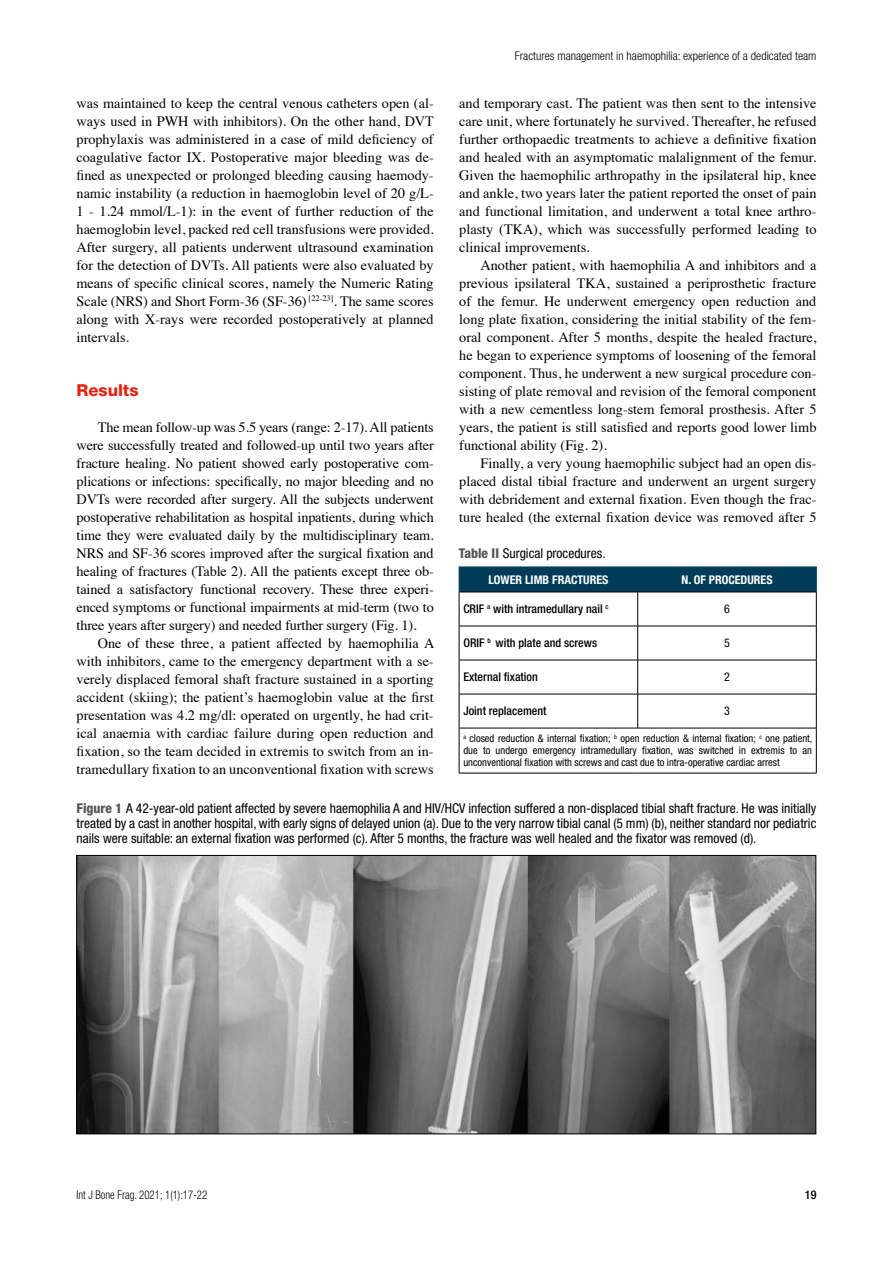
<style>
.page{position:relative;width:893px;height:1263px;background:#fff}
.page>*{position:absolute;margin:0;border:0;box-sizing:border-box;transform-origin:0 0}
.t1{font:800 16.5px "Helvetica Neue LT Std";color:#e42313}
.t2{font:14.25px/18px "Times";color:#000;text-align:justify}
.t3{font:condensed 13.5px/15px "Helvetica Neue LT Std";color:#000;text-align:justify}
.t4{font:500 condensed 12px "Helvetica Neue LT Std";color:#000}
.t5{font:300 condensed 12px "Helvetica Neue LT Std";color:#000}
.t6{font:700 condensed 12px "Helvetica Neue LT Std";color:#fff}
.t7{font:300 condensed 12px "Helvetica Neue LT Std";color:#000;scale:.9 1}
.t8{font:condensed 12px "Helvetica Neue LT Std";color:#000}
.t9{font:condensed 10.5px/12px "Helvetica Neue LT Std";color:#000;text-align:justify}
.s1{font-weight:800;color:#575756}
</style>
<div class="page">
<img style="left:79px;top:857px;width:735px;height:275px">
<hr style="left:459px;top:592px;width:179px;height:1px;background:#000">
<hr style="left:638px;top:592px;width:178px;height:1px;background:#000">
<hr style="left:637px;top:592px;width:1px;height:34px;background:#000">
<hr style="left:816px;top:592px;width:1px;height:34px;background:#000">
<hr style="left:637px;top:626px;width:1px;height:34px;background:#000">
<hr style="left:816px;top:626px;width:1px;height:34px;background:#000">
<hr style="left:637px;top:660px;width:1px;height:34px;background:#000">
<hr style="left:816px;top:660px;width:1px;height:34px;background:#000">
<hr style="left:637px;top:694px;width:1px;height:34px;background:#000">
<hr style="left:816px;top:694px;width:1px;height:34px;background:#000">
<hr style="left:816px;top:728px;width:1px;height:45px;background:#000">
<hr style="left:459px;top:592px;width:1px;height:34px;background:#000">
<hr style="left:459px;top:626px;width:1px;height:34px;background:#000">
<hr style="left:459px;top:660px;width:1px;height:34px;background:#000">
<hr style="left:459px;top:694px;width:1px;height:34px;background:#000">
<hr style="left:459px;top:728px;width:1px;height:45px;background:#000">
<hr style="left:459px;top:660px;width:179px;height:1px;background:#000">
<hr style="left:638px;top:660px;width:178px;height:1px;background:#000">
<hr style="left:459px;top:694px;width:179px;height:1px;background:#000">
<hr style="left:638px;top:694px;width:178px;height:1px;background:#000">
<hr style="left:459px;top:626px;width:179px;height:1px;background:#000">
<hr style="left:638px;top:626px;width:178px;height:1px;background:#000">
<hr style="left:459px;top:728px;width:179px;height:1px;background:#000">
<hr style="left:638px;top:728px;width:178px;height:1px;background:#000">
<hr style="left:459px;top:773px;width:179px;height:1px;background:#000">
<hr style="left:638px;top:773px;width:178px;height:1px;background:#000">
<svg style="left:459px;top:566px;width:358px;height:26px;background:#043e59"></svg>
<p class="t2" style="left:77px;top:93px;width:359px">was maintained to keep the central venous catheters open (al&shy;ways used in PWH with inhibitors). On the other hand, DVT prophylaxis was administered in a case of mild deficiency of coagulative factor IX. Postoperative major bleeding was de&shy;fined as unexpected or prolonged bleeding causing haemody&shy;namic instability (a reduction in haemoglobin level of 20 g/L-1 - 1.24 mmol/L-1): in the event of further reduction of the haemoglobin level, packed red cell transfusions were provided.<br>After surgery, all patients underwent ultrasound examination for the detection of DVTs. All patients were also evaluated by means of specific clinical scores, namely the Numeric Rating Scale (NRS) and Short Form-36 (SF-36) <sup>[22-23]</sup>. The same scores along with X-rays were recorded postoperatively at planned intervals.</p>
<p class="t1" style="left:77px;top:380px;width:64px">Results</p>
<p class="t2" style="left:77px;top:417px;width:359px;text-indent:21px">The mean follow-up was 5.5 years (range: 2-17). All patients were successfully treated and followed-up until two years after fracture healing. No patient showed early postoperative com&shy;plications or infections: specifically, no major bleeding and no DVTs were recorded after surgery. All the subjects underwent postoperative rehabilitation as hospital inpatients, during which time they were evaluated daily by the multidisciplinary team.<br>NRS and SF-36 scores improved after the surgical fixation and healing of fractures (Table 2). All the patients except three ob&shy;tained a satisfactory functional recovery. These three experi&shy;enced symptoms or functional impairments at mid-term (two to three years after surgery) and needed further surgery (Fig. 1).</p>
<p class="t2" style="left:77px;top:633px;width:359px;text-indent:21px">One of these three, a patient affected by haemophilia A with inhibitors, came to the emergency department with a se&shy;verely displaced femoral shaft fracture sustained in a sporting accident (skiing); the patient’s haemoglobin value at the first presentation was 4.2 mg/dl: operated on urgently, he had crit&shy;ical anaemia with cardiac failure during open reduction and fixation, so the team decided in extremis to switch from an in&shy;tramedullary fixation to an unconventional fixation with screws</p>
<p class="t5" style="left:515px;top:48px;width:303px">Fractures management in haemophilia: experience of a dedicated team</p>
<p class="t2" style="left:459px;top:93px;width:359px">and temporary cast. The patient was then sent to the intensive care unit, where fortunately he survived. Thereafter, he refused further orthopaedic treatments to achieve a definitive fixation and healed with an asymptomatic malalignment of the femur.<br>Given the haemophilic arthropathy in the ipsilateral hip, knee and ankle, two years later the patient reported the onset of pain and functional limitation, and underwent a total knee arthro&shy;plasty (TKA), which was successfully performed leading to clinical improvements.</p>
<p class="t2" style="left:459px;top:255px;width:359px;text-indent:21px">Another patient, with haemophilia A and inhibitors and a previous ipsilateral TKA, sustained a periprosthetic fracture of the femur. He underwent emergency open reduction and long plate fixation, considering the initial stability of the fem&shy;oral component. After 5 months, despite the healed fracture, he began to experience symptoms of loosening of the femoral component. Thus, he underwent a new surgical procedure con&shy;sisting of plate removal and revision of the femoral component with a new cementless long-stem femoral prosthesis. After 5 years, the patient is still satisfied and reports good lower limb functional ability (Fig. 2).</p>
<p class="t2" style="left:459px;top:453px;width:359px;text-indent:21px">Finally, a very young haemophilic subject had an open dis&shy;placed distal tibial fracture and underwent an urgent surgery with debridement and external fixation. Even though the frac&shy;ture healed (the external fixation device was removed after 5</p>
<p class="t3" style="left:459px;top:546px;width:148px"><span class="s1">Table II</span> Surgical procedures.</p>
<p class="t6" style="left:488px;top:572px;width:121px">LOWER LIMB FRACTURES</p>
<p class="t6" style="left:681px;top:572px;width:93px">N. OF PROCEDURES</p>
<p class="t4" style="left:463px;top:602px;width:147px">CRIF <sup>a</sup> with intramedullary nail <sup>c</sup></p>
<p class="t8" style="left:724px;top:602px;width:7px">6</p>
<p class="t4" style="left:463px;top:636px;width:135px">ORIF <sup>b</sup> with plate and screws</p>
<p class="t8" style="left:724px;top:636px;width:7px">5</p>
<p class="t4" style="left:463px;top:670px;width:76px">External fixation</p>
<p class="t8" style="left:724px;top:670px;width:7px">2</p>
<p class="t4" style="left:463px;top:704px;width:85px">Joint replacement</p>
<p class="t8" style="left:724px;top:704px;width:7px">3</p>
<p class="t9" style="left:463px;top:732px;width:351px"><sup>a</sup> closed reduction &amp; internal fixation; <sup>b</sup> open reduction &amp; internal fixation; <sup>c</sup> one patient, due to undergo emergency intramedullary fixation, was switched in extremis to an unconventional fixation with screws and cast due to intra-operative cardiac arrest</p>
<p class="t3" style="left:77px;top:800px;width:741px"><span class="s1">Figure 1</span> A 42-year-old patient affected by severe haemophilia A and HIV/HCV infection suffered a non-displaced tibial shaft fracture. He was initially treated by a cast in another hospital, with early signs of delayed union (a). Due to the very narrow tibial canal (5 mm) (b), neither standard nor pediatric nails were suitable: an external fixation was performed (c). After 5 months, the fracture was well healed and the fixator was removed (d).</p>
<p class="t7" style="left:77px;top:1188px;width:147px">Int J Bone Frag. 2021; 1(1):17-22</p>
<p class="t4" style="left:805px;top:1187px;width:13px">19</p>
</div>
